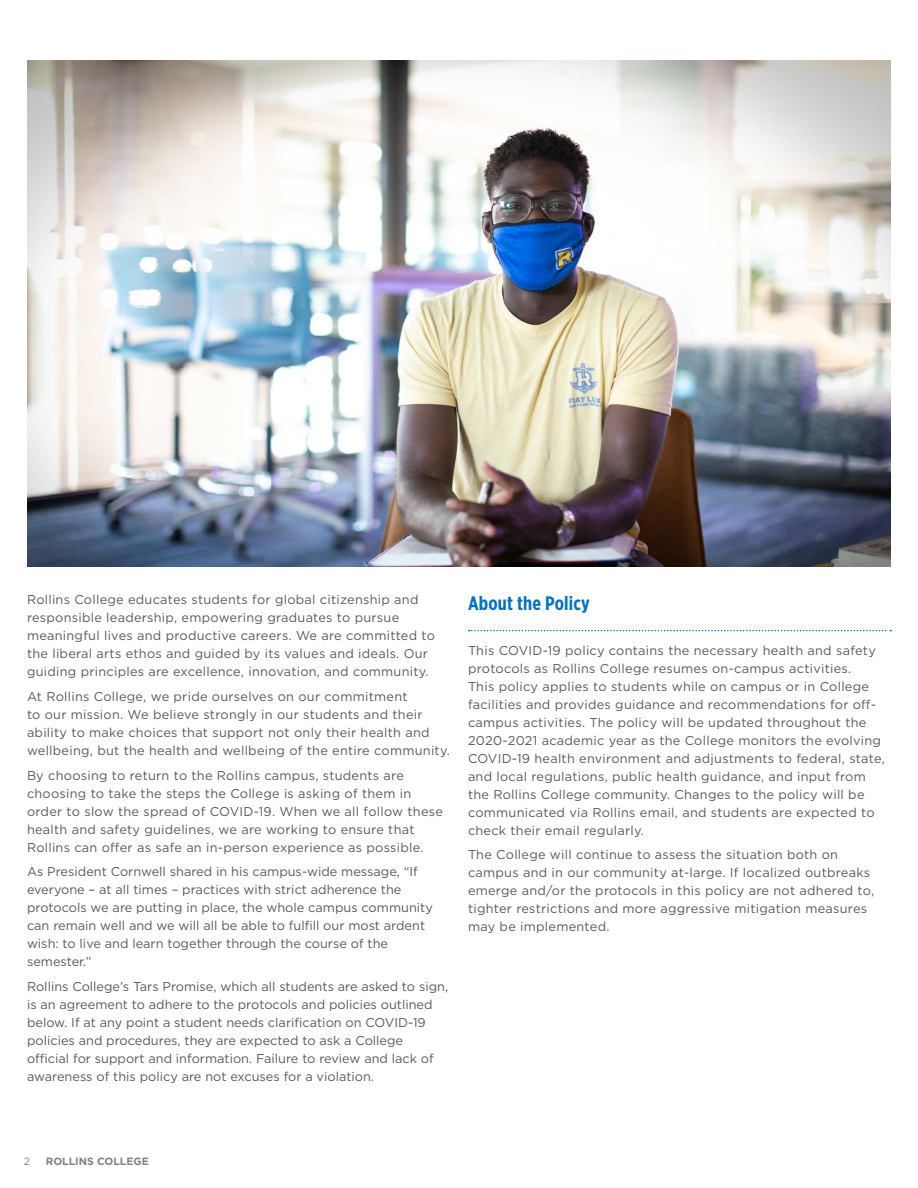
<style>
.page{position:relative;width:918px;height:1188px;background:#fff}
.page>*{position:absolute;margin:0;border:0;box-sizing:border-box;transform-origin:0 0}
.t1{font:700 19.5px "Gotham X Narrow";letter-spacing:.01em;color:#0072bc}
.t2{font:12.75px/18px "Gotham";letter-spacing:.02em;color:#58595b}
.t3{font:12.75px/18px "Gotham";color:#58595b}
.t4{font:700 10.5px "Gotham";color:#808285}
.t5{font:10.5px "Gotham";color:#808285}
</style>
<div class="page">
<svg style="left:469px;top:630px;width:422px;height:1px"></svg>
<img style="left:27px;top:61px;width:864px;height:506px">
<p class="t2" style="left:27px;top:590px;width:410px">Rollins College educates students for global citizenship and responsible leadership, empowering graduates to pursue meaningful lives and productive careers. We are committed to the liberal arts ethos and guided by its values and ideals. Our guiding principles are excellence, innovation, and community.</p>
<p class="t2" style="left:27px;top:687px;width:424px">At Rollins College, we pride ourselves on our commitment<br>to our mission. We believe strongly in our students and their ability to make choices that support not only their health and wellbeing, but the health and wellbeing of the entire community.</p>
<p class="t2" style="left:27px;top:766px;width:418px">By choosing to return to the Rollins campus, students are choosing to take the steps the College is asking of them in order to slow the spread of COVID-19. When we all follow these health and safety guidelines, we are working to ensure that Rollins can offer as safe an in-person experience as possible.</p>
<p class="t3" style="left:27px;top:863px;width:407px">As President Cornwell shared in his campus-wide message, “If everyone – at all times – practices with strict adherence the protocols we are putting in place, the whole campus community can remain well and we will all be able to fulfill our most ardent wish: to live and learn together through the course of the semester.”</p>
<p class="t3" style="left:27px;top:977px;width:423px">Rollins College’s Tars Promise, which all students are asked to sign, is an agreement to adhere to the protocols and policies outlined below. If at any point a student needs clarification on COVID-19 policies and procedures, they are expected to ask a College official for support and information. Failure to review and lack of awareness of this policy are not excuses for a violation.</p>
<h1 class="t1" style="left:468px;top:591px;width:123px">About the Policy</h1>
<p class="t2" style="left:468px;top:641px;width:418px">This COVID-19 policy contains the necessary health and safety protocols as Rollins College resumes on-campus activities.<br>This policy applies to students while on campus or in College facilities and provides guidance and recommendations for off&shy;campus activities. The policy will be updated throughout the 2020-2021 academic year as the College monitors the evolving COVID-19 health environment and adjustments to federal, state, and local regulations, public health guidance, and input from the Rollins College community. Changes to the policy will be communicated via Rollins email, and students are expected to check their email regularly.</p>
<p class="t2" style="left:468px;top:846px;width:408px">The College will continue to assess the situation both on campus and in our community at-large. If localized outbreaks emerge and/or the protocols in this policy are not adhered to, tighter restrictions and more aggressive mitigation measures may be implemented.</p>
<p class="t5" style="left:24px;top:1155px;width:8px">2</p>
<p class="t4" style="left:46px;top:1155px;width:104px">ROLLINS COLLEGE</p>
</div>
